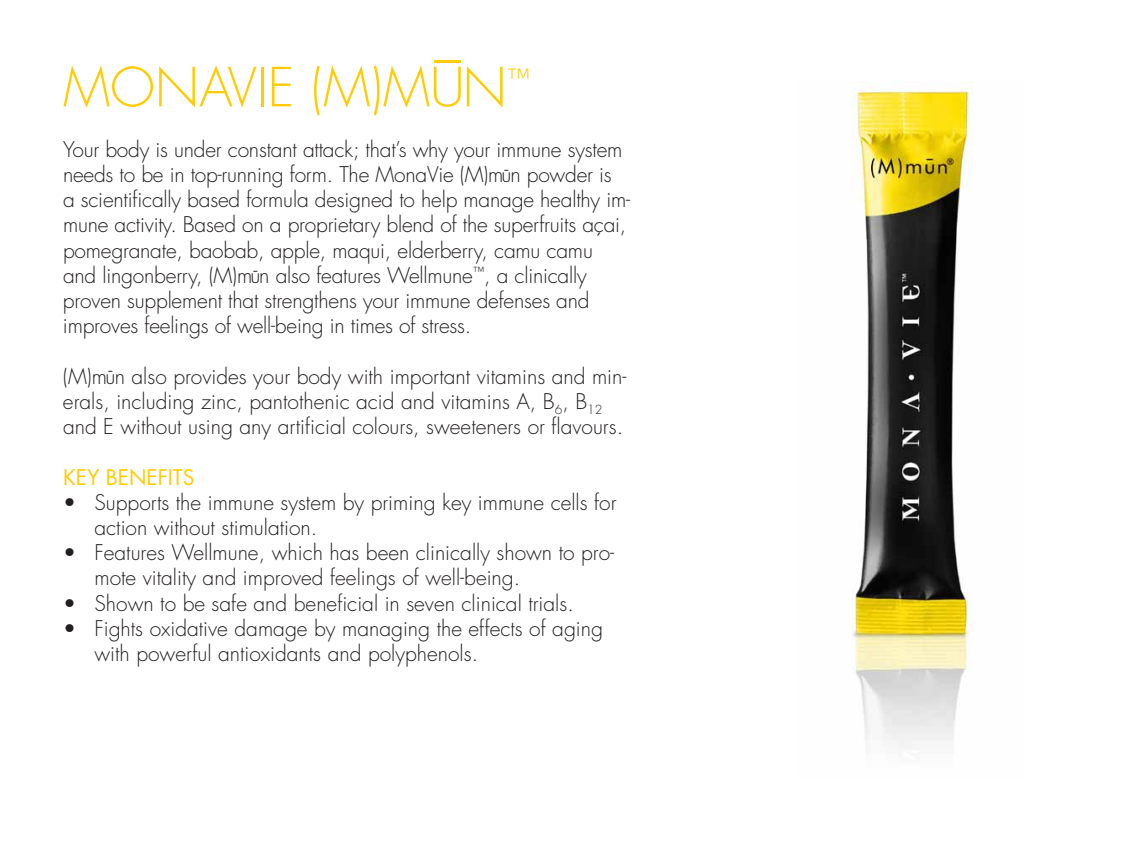
<style>
.page{position:relative;width:1134px;height:851px;background:#fff}
.page>*{position:absolute;margin:0;border:0;box-sizing:border-box;transform-origin:0 0}
.t1{font:300 52.5px "Futura Std";color:#ffcc04}
.t2{font:300 21px/25.2px "Futura Std";color:#231f20}
.t3{font:21px "Futura Std";color:#ffcc04}
</style>
<div class="page">
<img style="left:852px;top:81px;width:121px;height:675px">
<h1 class="t1" style="left:434px;top:27px;width:28px">–</h1>
<h1 class="t1" style="left:63px;top:55px;width:360px">MonaVi e (M)mU</h1>
<h1 class="t1" style="left:463px;top:55px;width:69px">N <sup>™</sup></h1>
<p class="t2" style="left:63px;top:137px;width:569px">Your body is under constant attack; that’s why your immune system needs to be in top-running form. The MonaVie (M)mu-n powder is<br>a scientifically based formula designed to help manage healthy im&shy;mune activity. Based on a proprietary blend of the superfruits açai, pomegranate, baobab, apple, maqui, elderberry, camu camu and lingonberry, (M)mu-n also features Wellmune<sup>™</sup>, a clinically proven supplement that strengthens your immune defenses and improves feelings of well-being in times of stress.</p>
<p class="t2" style="left:63px;top:364px;width:565px">(M)mu-n also provides your body with important vitamins and min&shy;erals, including zinc, pantothenic acid and vitamins A, B<sub>6</sub>, B<sub>12 </sub>and E without using any artificial colours, sweeteners or flavours.</p>
<p class="t3" style="left:63px;top:463px;width:133px">KEY BENEFITS</p>
<p class="t2" style="left:95px;top:490px;width:524px;text-indent:-32px">• Supports the immune system by priming key immune cells for action without stimulation.</p>
<p class="t2" style="left:95px;top:540px;width:521px;text-indent:-32px">• Features Wellmune, which has been clinically shown to pro&shy;mote vitality and improved feelings of well-being.</p>
<p class="t2" style="left:63px;top:591px;width:512px">• Shown to be safe and beneficial in seven clinical trials.</p>
<p class="t2" style="left:95px;top:616px;width:510px;text-indent:-32px">• Fights oxidative damage by managing the effects of aging with powerful antioxidants and polyphenols.</p>
</div>
